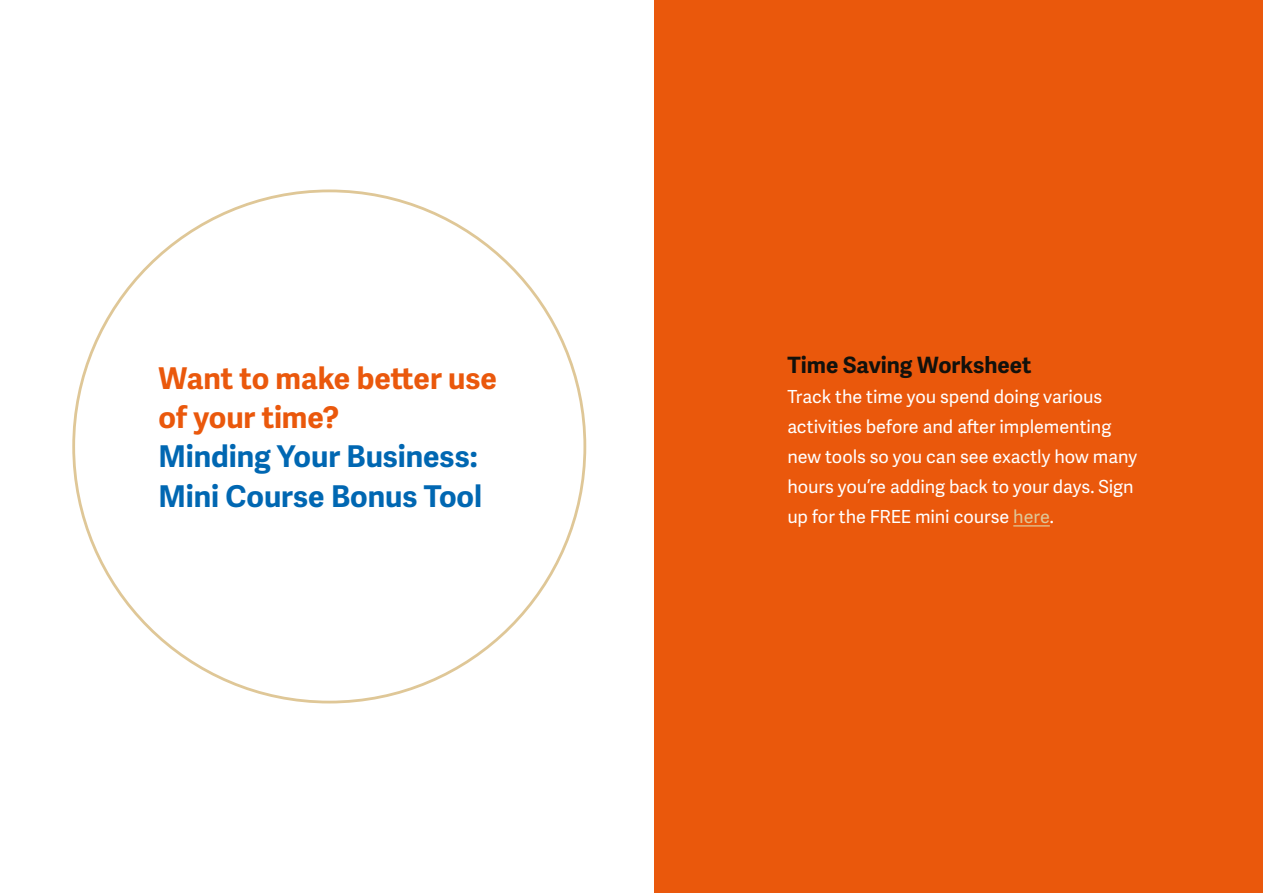
<style>
.page{position:relative;width:1263px;height:893px;background:#fff}
.page>*{position:absolute;margin:0;border:0;box-sizing:border-box;transform-origin:0 0}
.t1{font:700 30px/39px "Adelle Sans";color:#0067b2}
.t2{font:700 30px/39px "Adelle Sans";color:#ea580c}
.t3{font:700 22.5px "Adelle Sans";color:#12110c}
.t4{font:18px/30px "Adelle Sans";letter-spacing:-.005em;color:#fff}
.s1{color:#dfc797}
</style>
<div class="page">
<div style="left:655px;top:0;width:608px;height:893px;background:#ea580c"></div>
<hr style="left:1013px;top:525px;width:37px;height:1px;background:#dfc797">
<h1 class="t2" style="left:159px;top:360px;width:340px">Want to make better use of your time?</h1>
<h1 class="t1" style="left:159px;top:438px;width:325px">Minding Your Business:<br>Mini Course Bonus Tool</h1>
<p class="t3" style="left:787px;top:351px;width:246px">Time Saving Worksheet</p>
<p class="t4" style="left:787px;top:382px;width:351px">Track the time you spend doing various activities before and after implementing new tools so you can see exactly how many hours you’re adding back to your days. Sign up for the FREE mini course <span class="s1">here</span>.</p>
</div>
